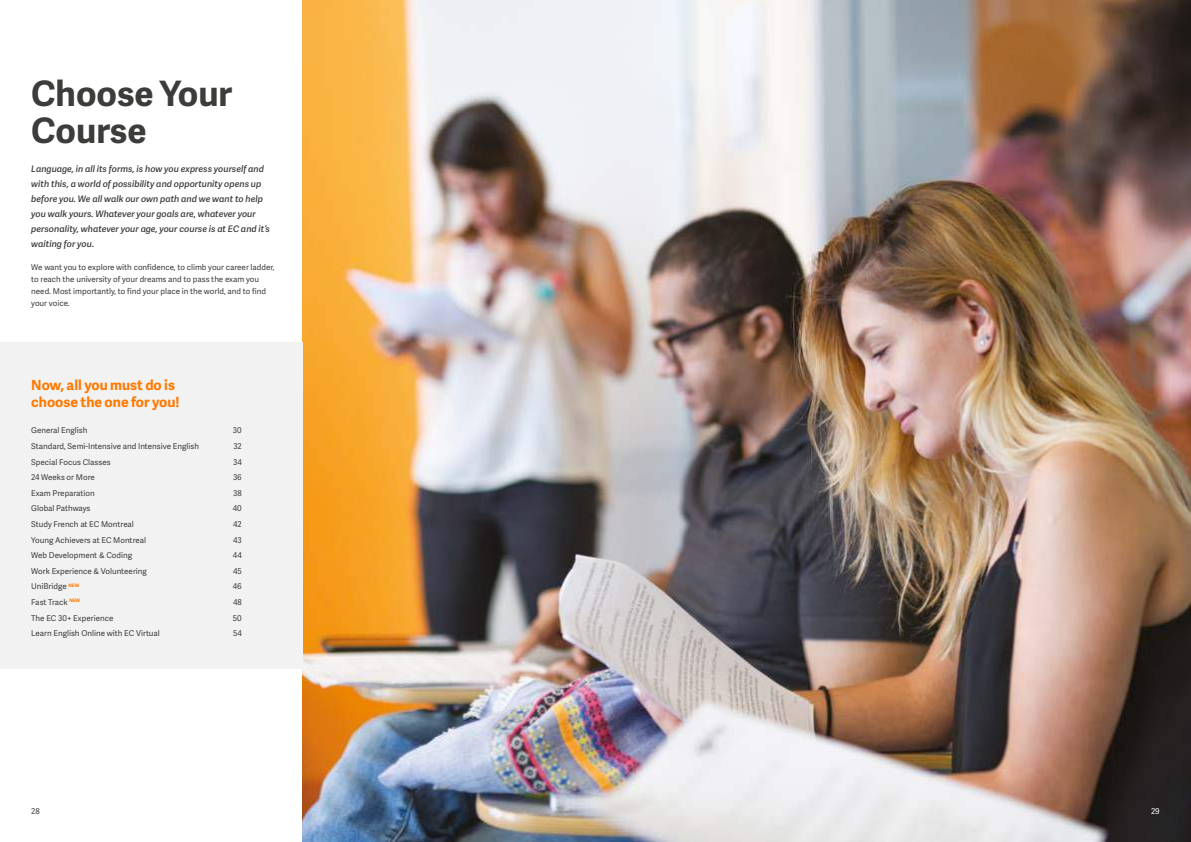
<style>
.page{position:relative;width:1191px;height:842px;background:#fff}
.page>*{position:absolute;margin:0;border:0;box-sizing:border-box;transform-origin:0 0}
.t1{font:700 35px/37px "Adelle Sans";color:#3c3c3b}
.t2{font:700 14px/16.8px "Adelle Sans";color:#ff7900}
.t3{font:italic 600 9px/15px "Adelle Sans";color:#3c3c3b}
.t4{font:8px/12px "Adelle Sans";color:#3c3c3b}
.t5{font:8px "Adelle Sans";color:#fff}
</style>
<div class="page">
<img style="left:302px;top:0;width:889px;height:842px">
<div style="left:0;top:342px;width:302px;height:326px;background:#f2f2f2"></div>
<h1 class="t1" style="left:31px;top:74px;width:203px">Choose Your<br>Course</h1>
<p class="t3" style="left:31px;top:160px;width:240px">Language, in all its forms, is how you express yourself and with this, a world of possibility and opportunity opens up before you. We all walk our own path and we want to help you walk yours. Whatever your goals are, whatever your personality, whatever your age, your course is at EC and it’s waiting for you.</p>
<p class="t4" style="left:31px;top:261px;width:245px">We want you to explore with confidence, to climb your career ladder, to reach the university of your dreams and to pass the exam you need. Most importantly, to find your place in the world, and to find your voice.</p>
<h2 class="t2" style="left:31px;top:376px;width:150px">Now, all you must do is choose the one for you!</h2>
<p class="t4" style="left:31px;top:424px;width:58px">General English</p>
<p class="t4" style="left:233px;top:424px;width:10px">30</p>
<p class="t4" style="left:31px;top:440px;width:169px">Standard, Semi-Intensive and Intensive English</p>
<p class="t4" style="left:233px;top:440px;width:10px">32</p>
<p class="t4" style="left:31px;top:455px;width:81px">Special Focus Classes</p>
<p class="t4" style="left:233px;top:455px;width:10px">34</p>
<p class="t4" style="left:31px;top:471px;width:65px">24 Weeks or More</p>
<p class="t4" style="left:233px;top:471px;width:10px">36</p>
<p class="t4" style="left:31px;top:487px;width:65px">Exam Preparation</p>
<p class="t4" style="left:233px;top:487px;width:10px">38</p>
<p class="t4" style="left:31px;top:502px;width:61px">Global Pathways</p>
<p class="t4" style="left:233px;top:502px;width:10px">40</p>
<p class="t4" style="left:31px;top:518px;width:104px">Study French at EC Montreal</p>
<p class="t4" style="left:233px;top:518px;width:10px">42</p>
<p class="t4" style="left:31px;top:533px;width:116px">Young Achievers at EC Montreal</p>
<p class="t4" style="left:233px;top:533px;width:10px">43</p>
<p class="t4" style="left:31px;top:549px;width:102px">Web Development &amp; Coding</p>
<p class="t4" style="left:233px;top:549px;width:10px">44</p>
<p class="t4" style="left:31px;top:565px;width:117px">Work Experience &amp; Volunteering</p>
<p class="t4" style="left:233px;top:565px;width:10px">45</p>
<p class="t4" style="left:31px;top:580px;width:49px">UniBridge <sup>NEW</sup></p>
<p class="t4" style="left:233px;top:580px;width:10px">46</p>
<p class="t4" style="left:31px;top:596px;width:50px">Fast Track <sup>NEW</sup></p>
<p class="t4" style="left:233px;top:596px;width:10px">48</p>
<p class="t4" style="left:31px;top:611px;width:84px">The EC 30+ Experience</p>
<p class="t4" style="left:233px;top:611px;width:10px">50</p>
<p class="t4" style="left:31px;top:627px;width:130px">Learn English Online with EC Virtual</p>
<p class="t4" style="left:233px;top:627px;width:10px">54</p>
<p class="t4" style="left:31px;top:805px;width:10px">28</p>
<p class="t5" style="left:1151px;top:805px;width:10px">29</p>
</div>
